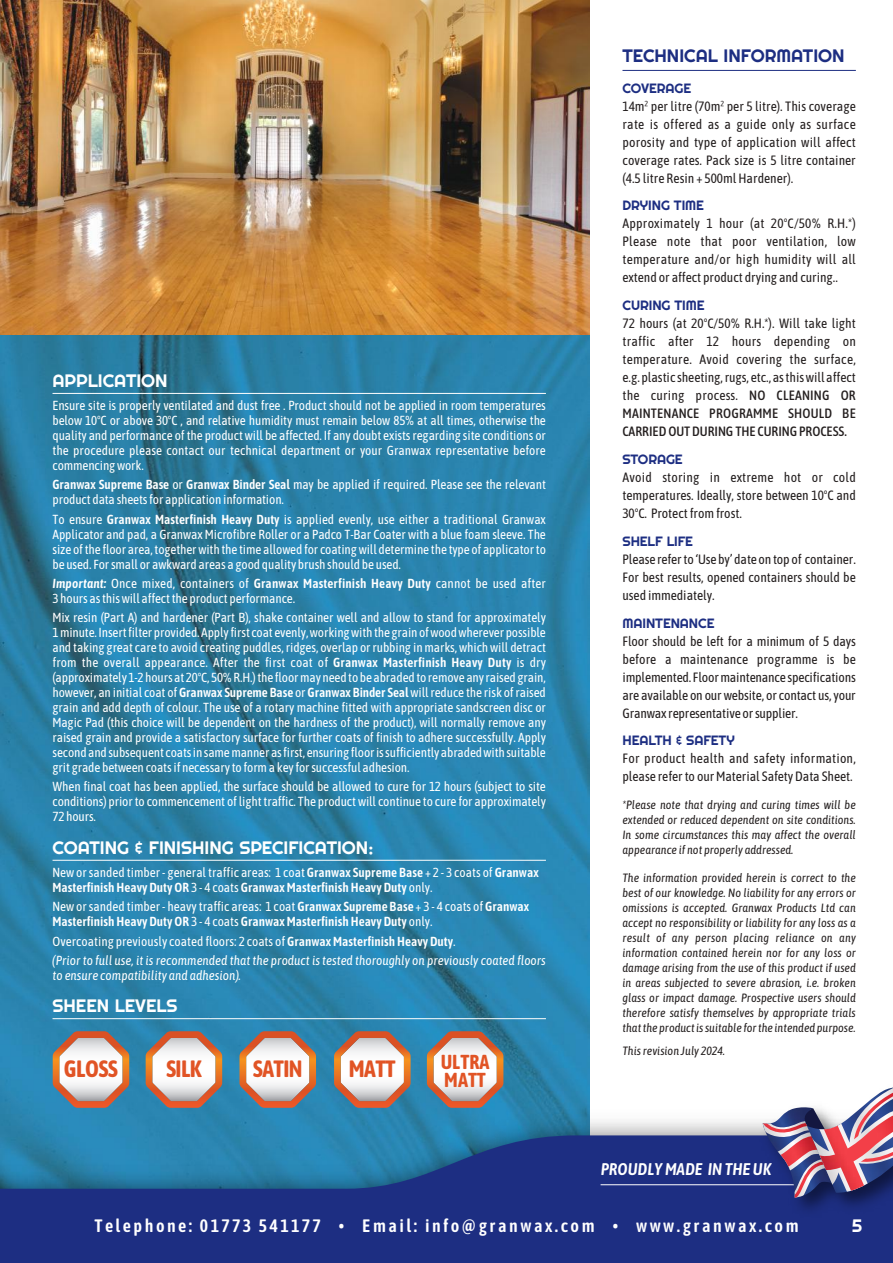
<style>
.page{position:relative;width:893px;height:1263px;background:#fff}
.page>*{position:absolute;margin:0;border:0;box-sizing:border-box;transform-origin:0 0}
.t1{font:700 23.55px "Asap Condensed";letter-spacing:-.025em;color:#e15425}
.t2{font:700 20.25px/17.5px "Asap Condensed";color:#e15425}
.t3{font:600 18px "Asap Condensed";letter-spacing:.14em;color:#fff}
.t4{font:18px "Righteous";color:#fff}
.t5{font:18px "Righteous";color:#1d2e82}
.t6{font:italic 600 16.95px "Asap Condensed";color:#fff}
.t7{font:13.5px/18px "Asap Condensed";letter-spacing:-.005em;color:#241f1f;text-align:justify}
.t8{font:13.5px/18px "Asap Condensed";letter-spacing:.015em;color:#241f1f}
.t9{font:13.5px "Righteous";letter-spacing:-.005em;color:#1d2e82}
.t10{font:13.2px/15px "Asap Condensed";letter-spacing:-.01em;color:#fff;text-align:justify}
.t11{font:600 13.2px/15px "Asap Condensed";color:#fff}
.t12{font:italic 13.2px/19.2px "Asap Condensed";color:#fff}
.t13{font:italic 12px/15px "Asap Condensed";color:#241f1f;text-align:justify}
.s1{font-weight:600}
.s2{font-weight:600;font-style:italic}
.s3{font-weight:400}
.s4{font-style:normal}
.s5{font-weight:600;font-style:normal}
.s6{font-weight:500}
</style>
<div class="page">
<img style="left:0;top:334px;width:590px;height:738px">
<hr style="left:622px;top:70px;width:234px;height:1px;background:#1d2e82">
<svg style="left:53px;top:1031px;width:76px;height:41px"></svg>
<svg style="left:146px;top:1031px;width:76px;height:41px"></svg>
<svg style="left:239px;top:1031px;width:77px;height:41px"></svg>
<svg style="left:334px;top:1031px;width:77px;height:41px"></svg>
<svg style="left:427px;top:1031px;width:76px;height:41px"></svg>
<hr style="left:53px;top:393px;width:493px;height:1px;background:#fff">
<hr style="left:53px;top:860px;width:493px;height:1px;background:#fff">
<hr style="left:53px;top:1018px;width:493px;height:1px;background:#fff">
<img style="left:0;top:1072px;width:747px;height:63px">
<svg style="left:0;top:1135px;width:893px;height:128px;background:#1f428c"></svg>
<hr style="left:601px;top:1184px;width:204px;height:1px;background:#fff">
<img style="left:747px;top:1121px;width:146px;height:117px">
<img style="left:763px;top:1107px;width:83px;height:91px">
<img style="left:794px;top:1170px;width:35px;height:28px">
<img style="left:795px;top:1170px;width:33px;height:28px">
<img style="left:778px;top:1137px;width:29px;height:33px">
<img style="left:763px;top:1121px;width:44px;height:16px">
<img style="left:763px;top:1123px;width:44px;height:9px">
<img style="left:780px;top:1136px;width:27px;height:31px">
<img style="left:807px;top:1087px;width:86px;height:106px">
<img style="left:807px;top:1126px;width:10px;height:36px">
<img style="left:849px;top:1088px;width:44px;height:23px">
<img style="left:819px;top:1174px;width:49px;height:18px">
<img style="left:817px;top:1111px;width:76px;height:63px">
<img style="left:820px;top:1115px;width:73px;height:55px">
<img style="left:824px;top:1125px;width:40px;height:66px">
<img style="left:0;top:0;width:590px;height:334px">
<h3 class="t4" style="left:53px;top:370px;width:117px">APPLICATION</h3>
<p class="t10" style="left:53px;top:397px;width:495px">Ensure site is properly ventilated and dust free . Product should not be applied in room temperatures below 10°C or above 30°C , and relative humidity must remain below 85% at all times, otherwise the quality and performance of the product will be affected. If any doubt exists regarding site conditions or the procedure please contact our technical department or your Granwax representative before commencingwork.</p>
<p class="t10" style="left:53px;top:477px;width:495px"><span class="s1">Granwax Supreme Base</span> or <span class="s1">Granwax Binder Seal</span> may be applied if required. Please see the relevant product data sheetsfor application information.</p>
<p class="t10" style="left:53px;top:511px;width:495px">To ensure <span class="s1">Granwax Masterfinish Heavy Duty</span> is applied evenly, use either a traditional Granwax Applicator and pad, a Granwax Microfibre Roller or a Padco T-Bar Coater with a blue foam sleeve. The size ofthe floor area,togetherwith the time allowed for coatingwill determine the type of applicatorto be used. Forsmall or awkward areas a good quality brush should be used.</p>
<p class="t10" style="left:53px;top:575px;width:495px"><span class="s2">Important:</span> Once mixed, containers of <span class="s1">Granwax Masterfinish Heavy Duty</span> cannot be used after<br>3 hours asthiswill affectthe product performance.</p>
<p class="t10" style="left:53px;top:609px;width:495px">Mix resin (Part A) and hardener (Part B), shake container well and allow to stand for approximately 1minute.Insertfilterprovided.Applyfirst coatevenly,workingwiththegrainofwoodwhereverpossible and taking great care to avoid creating puddles, ridges, overlap or rubbing in marks, which will detract from the overall appearance. After the first coat of <span class="s1">Granwax Masterfinish Heavy Duty</span> is dry (approximately 1-2hoursat 20°C, 50%R.H.)the floormayneedtobeabradedtoremoveanyraisedgrain, however, an initial coat of <span class="s1">Granwax Supreme Base</span> or <span class="s1">Granwax Binder Seal</span>willreduce the risk ofraised grain and add depth of colour. The use of a rotary machine fitted with appropriate sandscreen disc or Magic Pad (this choice will be dependent on the hardness of the product), will normally remove any raised grain and provide a satisfactory surface for further coats of finish to adhere successfully. Apply secondandsubsequent coatsinsamemannerasfirst,ensuringfloorissufficientlyabradedwithsuitable grit grade between coatsif necessaryto forma keyforsuccessful adhesion.</p>
<p class="t10" style="left:52px;top:779px;width:495px">When final coat has been applied, the surface should be allowed to cure for 12 hours (subject to site conditions) priorto commencement of lighttraffic. The productwill continue to cure for approximately 72 hours.</p>
<h3 class="t4" style="left:53px;top:837px;width:322px">COATING &amp; FINISHING SPECIFICATION:</h3>
<p class="t11" style="left:53px;top:864px;width:488px"><span class="s3">Neworsanded timber- general traffic areas: 1 coat</span> Granwax Supreme Base <span class="s3">+ 2 - 3 coats of</span> Granwax<br>Masterfinish Heavy Duty OR <span class="s3">3 - 4 coats</span> GranwaxMasterfinish Heavy Duty <span class="s3">only.</span></p>
<p class="t11" style="left:53px;top:898px;width:478px"><span class="s3">Neworsanded timber- heavytraffic areas: 1 coat</span> Granwax Supreme Base <span class="s3">+ 3 - 4 coats of</span> Granwax<br>Masterfinish Heavy Duty OR <span class="s3">3 - 4 coats</span> GranwaxMasterfinish Heavy Duty <span class="s3">only.</span></p>
<p class="t12" style="left:53px;top:930px;width:495px"><span class="s4">Overcoating previously coated floors: 2 coats of</span> <span class="s5">GranwaxMasterfinish Heavy Duty</span><span class="s4">.<br></span>(Prior to full use, it is recommended that the product is tested thoroughly on previously coated floors</p>
<p class="t12" style="left:53px;top:965px;width:190px">to ensure compatibility and adhesion).</p>
<h3 class="t4" style="left:53px;top:995px;width:126px">SHEEN LEVELS</h3>
<h1 class="t1" style="left:64px;top:1052px;width:56px">GLOSS</h1>
<h1 class="t1" style="left:166px;top:1052px;width:37px">SILK</h1>
<h1 class="t1" style="left:253px;top:1052px;width:51px">SATIN</h1>
<h1 class="t1" style="left:349px;top:1052px;width:48px">MATT</h1>
<h2 class="t2" style="left:441px;top:1052px;width:50px">ULTRA<br>MATT</h2>
<h3 class="t5" style="left:622px;top:45px;width:224px">TECHNICAL INFORMATION</h3>
<p class="t9" style="left:622px;top:80px;width:70px">COVERAGE</p>
<p class="t7" style="left:622px;top:96px;width:235px">14m² per litre (70m² per 5 litre). This coverage rate is offered as a guide only as surface porosity and type of application will affect coverage rates. Pack size is 5 litre container (4.5 litre Resin + 500ml Hardener).</p>
<p class="t9" style="left:622px;top:198px;width:83px">DRYING TIME</p>
<p class="t7" style="left:622px;top:214px;width:235px">Approximately 1 hour (at 20°C/50% R.H.*)<br>Please note that poor ventilation, low temperature and/or high humidity will all extend or affect product drying and curing..</p>
<p class="t9" style="left:622px;top:298px;width:84px">CURING TIME</p>
<p class="t7" style="left:622px;top:314px;width:235px">72 hours (at 20°C/50% R.H.*). Will take light traffic after 12 hours depending on temperature. Avoid covering the surface, e.g.plastic sheeting,rugs, etc.,asthiswillaffect the curing process. <span class="s6">NO CLEANING OR MAINTENANCE PROGRAMME SHOULD BE CARRIEDOUTDURING THE CURING PROCESS.</span></p>
<p class="t9" style="left:622px;top:451px;width:62px">STORAGE</p>
<p class="t7" style="left:622px;top:467px;width:235px">Avoid storing in extreme hot or cold temperatures. Ideally, store between 10°C and 30°C. Protectfromfrost.</p>
<p class="t9" style="left:622px;top:533px;width:72px">SHELF LIFE</p>
<p class="t7" style="left:622px;top:549px;width:235px">Please referto‘Useby’dateontopof container.<br>For best results, opened containers should be used immediately.</p>
<p class="t9" style="left:622px;top:615px;width:94px">MAINTENANCE</p>
<p class="t7" style="left:622px;top:631px;width:235px">Floor should be left for a minimum of 5 days before a maintenance programme is be implemented. Floormaintenancespecifications are available on our website, or contact us, your Granwax representative orsupplier.</p>
<p class="t9" style="left:622px;top:733px;width:114px">HEALTH &amp; SAFETY</p>
<p class="t8" style="left:622px;top:749px;width:235px">For product health and safety information, please referto ourMaterial SafetyData Sheet.</p>
<p class="t13" style="left:622px;top:797px;width:235px">*Please note that drying and curing times will be extended or reduced dependent on site conditions.<br>In some circumstances this may affect the overall appearance if not properly addressed.</p>
<p class="t13" style="left:622px;top:869px;width:235px">The information provided herein is correct to the best of our knowledge. No liability for any errors or omissions is accepted. Granwax Products Ltd can accept no responsibility or liability for any loss as a result of any person placing reliance on any information contained herein nor for any loss or damage arising from the use of this product if used in areas subjected to severe abrasion, i.e. broken glass or impact damage. Prospective users should therefore satisfy themselves by appropriate trials thatthe productissuitable forthe intended purpose.</p>
<p class="t13" style="left:622px;top:1043px;width:104px">Thisrevision July 2024.</p>
<p class="t6" style="left:601px;top:1157px;width:172px">PROUDLYMADE IN THE UK</p>
<h3 class="t3" style="left:94px;top:1213px;width:706px">Telephone: 01773 541177 • Email: info@granwax.com • www.granwax.com</h3>
<h3 class="t4" style="left:852px;top:1215px;width:12px">5</h3>
</div>
